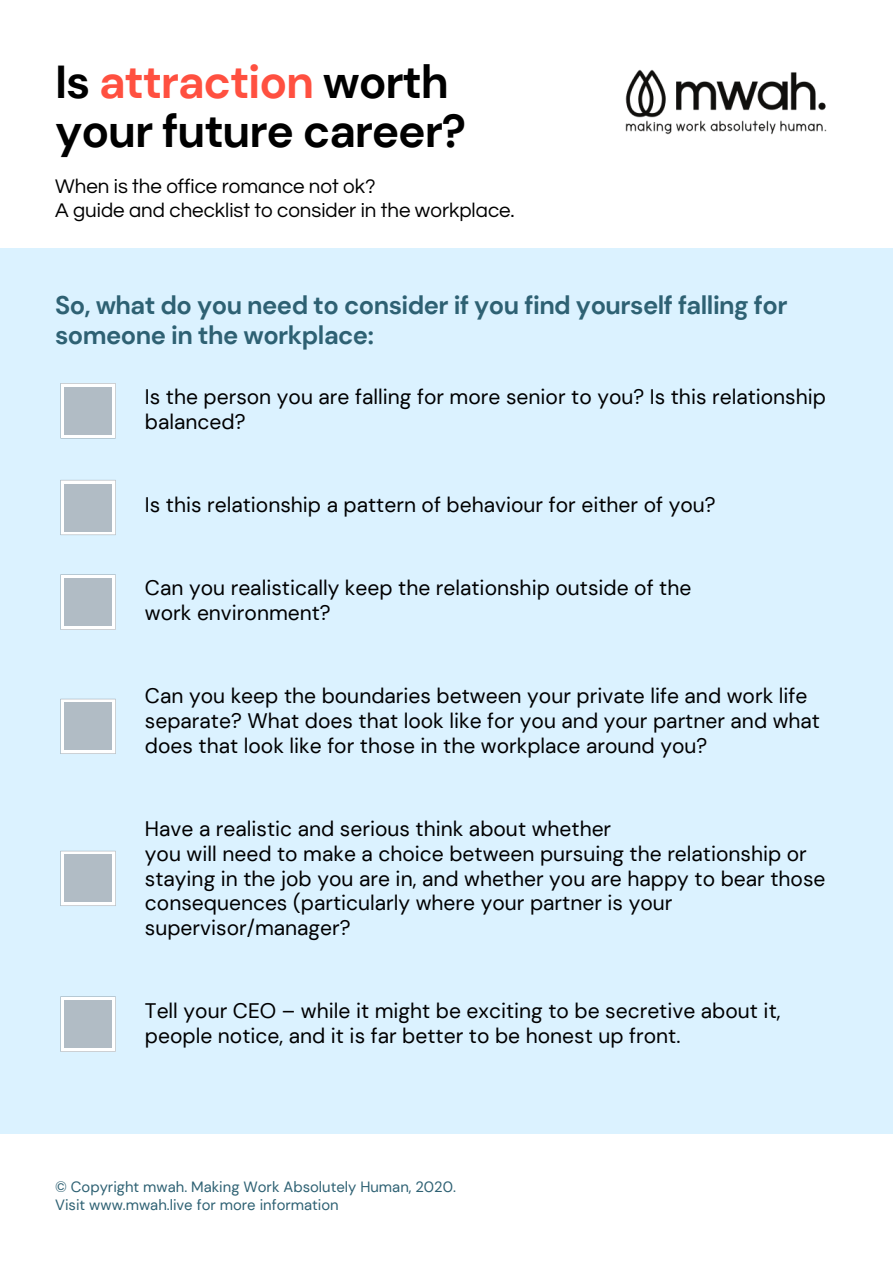
<style>
.page{position:relative;width:893px;height:1263px;background:#fff}
.page>*{position:absolute;margin:0;border:0;box-sizing:border-box;transform-origin:0 0}
.t1{font:700 46.05px/49px "DM Sans";letter-spacing:-.025em;color:#000}
.t2{font:700 25.5px/30.4px "DM Sans";letter-spacing:-.02em;color:#2e6173}
.t3{font:21px/24.8px "DM Sans";color:#000}
.t4{font:20.48px/24.4px "Questrial";color:#000}
.t5{font:14.85px/17.6px "DM Sans";color:#2e6173}
.s1{color:#ff5040}
</style>
<div class="page">
<div style="left:0;top:249px;width:893px;height:885px;background:#dbf2ff"></div>
<img style="left:625px;top:69px;width:202px;height:66px">
<svg style="left:60px;top:383px;width:56px;height:55px"></svg>
<div style="left:64px;top:387px;width:47px;height:47px;background:#b1bcc5"></div>
<svg style="left:60px;top:480px;width:56px;height:55px"></svg>
<div style="left:64px;top:484px;width:47px;height:47px;background:#b1bcc5"></div>
<svg style="left:60px;top:574px;width:56px;height:56px"></svg>
<div style="left:64px;top:579px;width:47px;height:47px;background:#b1bcc5"></div>
<svg style="left:60px;top:699px;width:56px;height:55px"></svg>
<div style="left:64px;top:703px;width:47px;height:47px;background:#b1bcc5"></div>
<svg style="left:60px;top:851px;width:56px;height:55px"></svg>
<div style="left:64px;top:855px;width:47px;height:47px;background:#b1bcc5"></div>
<svg style="left:60px;top:996px;width:56px;height:55px"></svg>
<div style="left:64px;top:1000px;width:47px;height:47px;background:#b1bcc5"></div>
<h1 class="t1" style="left:55px;top:58px;width:412px">Is <span class="s1">attraction</span> worth your future career?</h1>
<p class="t4" style="left:55px;top:175px;width:461px">When is the office romance not ok?<br>A guide and checklist to consider in the workplace.</p>
<p class="t2" style="left:55px;top:290px;width:734px">So, what do you need to consider if you find yourself falling for someone in the workplace:</p>
<p class="t3" style="left:145px;top:385px;width:682px">Is the person you are falling for more senior to you? Is this relationship balanced?</p>
<p class="t3" style="left:145px;top:493px;width:572px">Is this relationship a pattern of behaviour for either of you?</p>
<p class="t3" style="left:145px;top:576px;width:548px">Can you realistically keep the relationship outside of the work environment?</p>
<p class="t3" style="left:145px;top:684px;width:676px">Can you keep the boundaries between your private life and work life separate? What does that look like for you and your partner and what does that look like for those in the workplace around you?</p>
<p class="t3" style="left:145px;top:817px;width:682px">Have a realistic and serious think about whether<br>you will need to make a choice between pursuing the relationship or staying in the job you are in, and whether you are happy to bear those consequences (particularly where your partner is your supervisor/manager?</p>
<p class="t3" style="left:145px;top:999px;width:637px">Tell your CEO – while it might be exciting to be secretive about it, people notice, and it is far better to be honest up front.</p>
<p class="t5" style="left:55px;top:1178px;width:402px">© Copyright mwah. Making Work Absolutely Human, 2020.<br>Visit www.mwah.live for more information</p>
</div>
